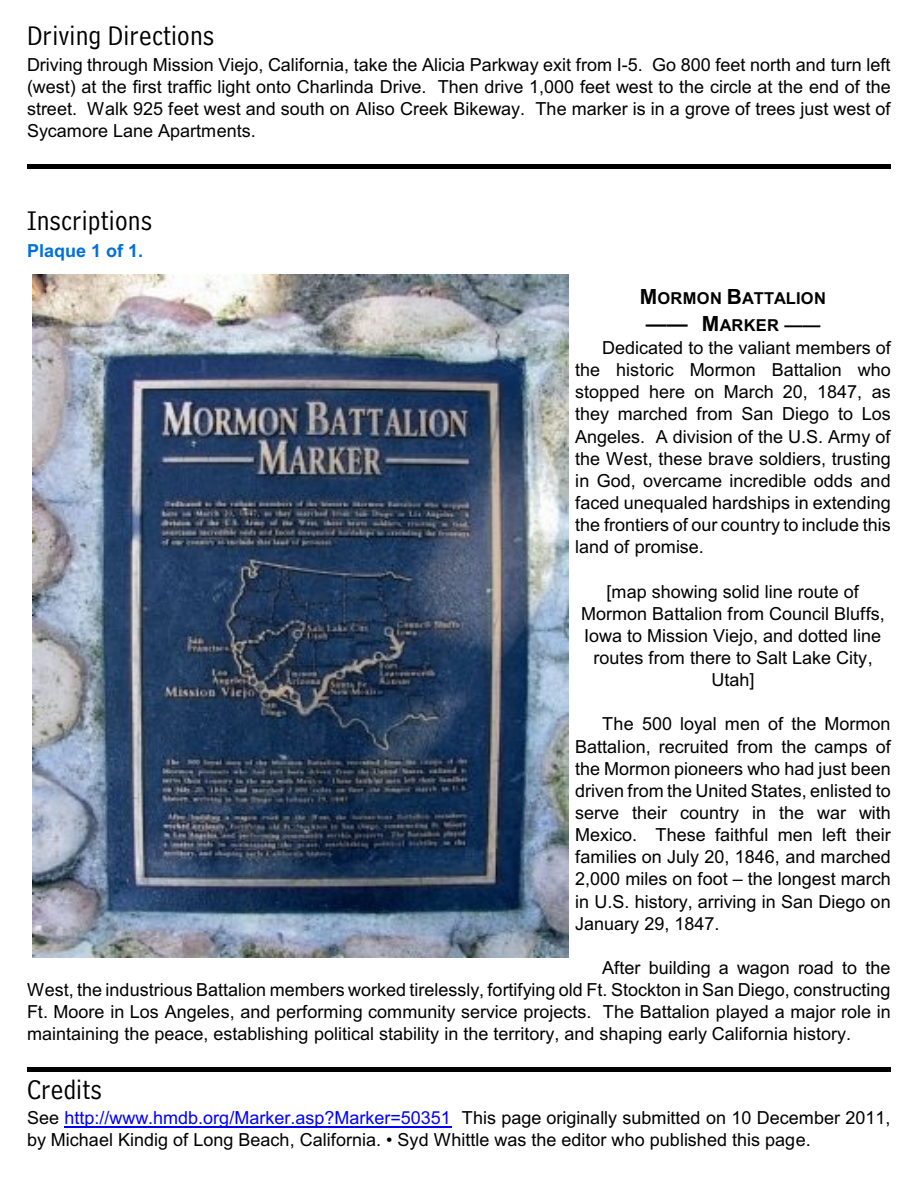
<style>
.page{position:relative;width:918px;height:1188px;background:#fff}
.page>*{position:absolute;margin:0;border:0;box-sizing:border-box;transform-origin:0 0}
.t1{font:28.5px "Bell Centennial BT Address";letter-spacing:.005em;color:#000}
.t2{font:18px/22.2px "Arial";color:#000;text-align:justify}
.t3{font:700 18px "Arial";color:#0070db}
.t4{font:700 16.5px/26.4px "Arial";letter-spacing:.015em;color:#000;text-align:center}
.s1{font-size:21px}
.s2{font-size:18px}
.s3{color:#00f}
</style>
<div class="page">
<img style="left:33px;top:275px;width:536px;height:683px">
<hr style="left:64px;top:1127px;width:388px;height:1px;background:#00f">
<hr style="left:27px;top:165px;width:864px;height:4px;background:#000">
<hr style="left:27px;top:1068px;width:864px;height:4px;background:#000">
<h1 class="t1" style="left:27px;top:24px;width:189px">Driving Directions</h1>
<p class="t2" style="left:27px;top:55px;width:865px">Driving through Mission Viejo, California, take the Alicia Parkway exit from I-5. Go 800 feet north and turn left (west) at the first traffic light onto Charlinda Drive. Then drive 1,000 feet west to the circle at the end of the street. Walk 925 feet west and south on Aliso Creek Bikeway. The marker is in a grove of trees just west of Sycamore Lane Apartments.</p>
<h1 class="t1" style="left:27px;top:209px;width:127px">Inscriptions</h1>
<p class="t3" style="left:27px;top:244px;width:118px">Plaque 1 of 1.</p>
<p class="t4" style="left:640px;top:287px;width:188px"><span class="s1">M</span>ORMON <span class="s1">B</span>ATTALION <span class="s1">—— M</span>ARKER <span class="s2">——</span></p>
<p class="t2" style="left:575px;top:338px;width:317px;text-indent:27px">Dedicated to the valiant members of the historic Mormon Battalion who stopped here on March 20, 1847, as they marched from San Diego to Los Angeles. A division of the U.S. Army of the West, these brave soldiers, trusting in God, overcame incredible odds and faced unequaled hardships in extending the frontiers of our country to include this land of promise.</p>
<p class="t2" style="left:581px;top:582px;width:305px;text-align:center">[map showing solid line route of<br>Mormon Battalion from Council Bluffs,<br>Iowa to Mission Viejo, and dotted line routes from there to Salt Lake City,<br>Utah]</p>
<p class="t2" style="left:575px;top:715px;width:317px;text-indent:27px">The 500 loyal men of the Mormon Battalion, recruited from the camps of the Mormon pioneers who had just been driven from the United States, enlisted to serve their country in the war with Mexico. These faithful men left their families on July 20, 1846, and marched 2,000 miles on foot – the longest march in U.S. history, arriving in San Diego on January 29, 1847.</p>
<p class="t2" style="left:27px;top:958px;width:865px;text-indent:575px">After building a wagon road to the West, the industrious Battalion members worked tirelessly, fortifying old Ft. Stockton in San Diego, constructing Ft. Moore in Los Angeles, and performing community service projects. The Battalion played a major role in maintaining the peace, establishing political stability in the territory, and shaping early California history.</p>
<h1 class="t1" style="left:27px;top:1077px;width:77px">Credits</h1>
<p class="t2" style="left:27px;top:1108px;width:865px">See <span class="s3">http://www.hmdb.org/Marker.asp?Marker=50351</span> This page originally submitted on 10 December 2011, by Michael Kindig of Long Beach, California. • Syd Whittle was the editor who published this page.</p>
</div>
